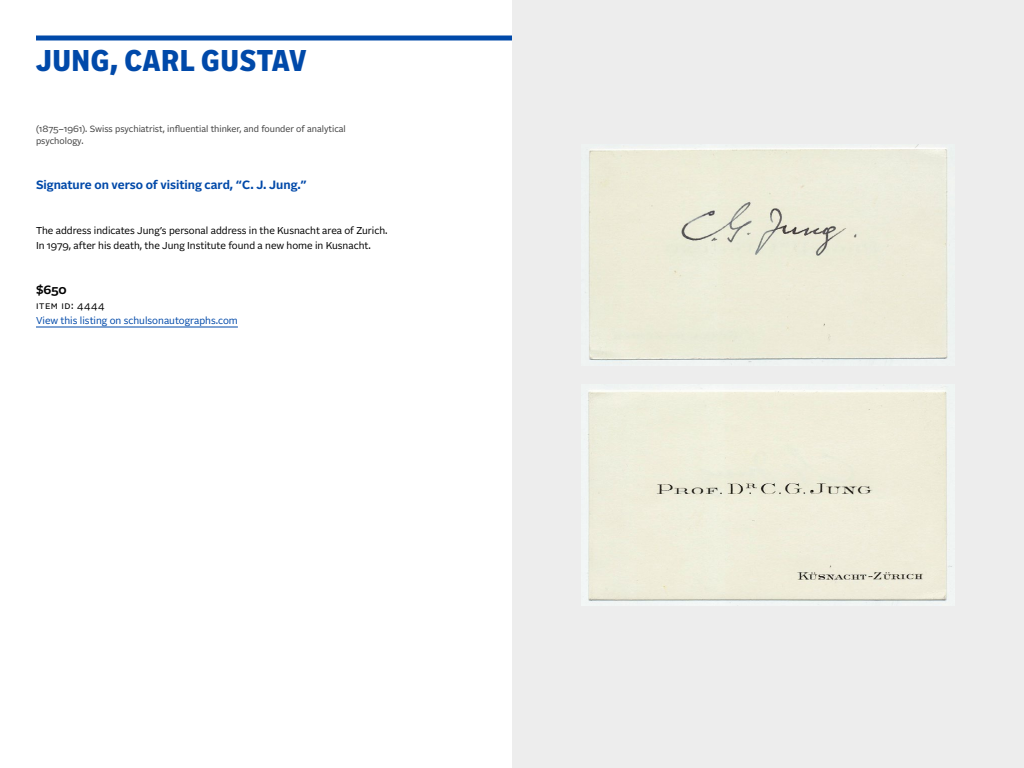
<style>
.page{position:relative;width:1024px;height:768px;background:#fff}
.page>*{position:absolute;margin:0;border:0;box-sizing:border-box;transform-origin:0 0}
.t1{font:900 30px "Alright Narrow Beta";letter-spacing:.02em;color:#0049a9}
.t2{font:700 12px "Alright Normal Beta";letter-spacing:-.005em;color:#0049a9}
.t3{font:700 12px "Alright Normal Beta";color:#000}
.t4{font:10px/15px "Alright Normal Beta";color:#000}
.t5{font:10px "Alright Normal Beta";color:#0049a9}
.t6{font:10px "Alright Normal Beta";letter-spacing:.06em;color:#000}
.t7{font:9px/12px "Alright Normal Beta";color:#404040}
</style>
<div class="page">
<div style="left:512px;top:0;width:512px;height:768px;background:#ededed"></div>
<img style="left:589px;top:144px;width:359px;height:218px">
<img style="left:583px;top:384px;width:369px;height:222px">
<hr style="left:36px;top:327px;width:202px;height:1px;background:#0049a9">
<hr style="left:36px;top:36px;width:476px;height:4px;background:#0049a9">
<h1 class="t1" style="left:36px;top:38px;width:272px">JUNG, CARL GUSTAV</h1>
<p class="t7" style="left:36px;top:122px;width:311px">(1875–1961). Swiss psychiatrist, influential thinker, and founder of analytical psychology.</p>
<p class="t2" style="left:36px;top:176px;width:272px">Signature on verso of visiting card, “C. J. Jung.”</p>
<p class="t4" style="left:36px;top:222px;width:353px">The address indicates Jung’s personal address in the Kusnacht area of Zurich.<br>In 1979, after his death, the Jung Institute found a new home in Kusnacht.</p>
<p class="t3" style="left:36px;top:281px;width:32px">$650</p>
<p class="t6" style="left:36px;top:298px;width:70px">Item ID: 4444</p>
<p class="t5" style="left:36px;top:313px;width:203px">View this listing on schulsonautographs.com</p>
</div>
